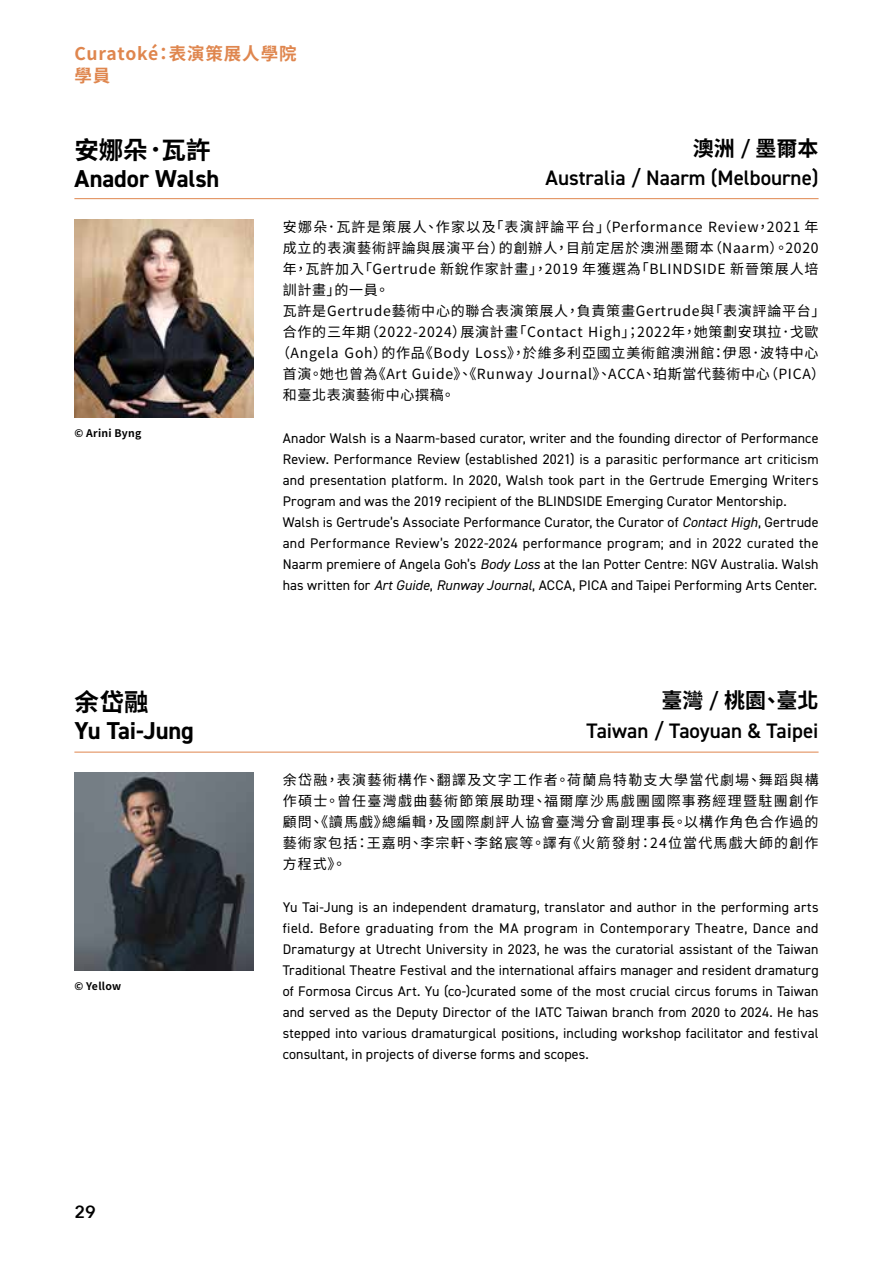
<style>
.page{position:relative;width:893px;height:1265px;background:#fff}
.page>*{position:absolute;margin:0;border:0;box-sizing:border-box;transform-origin:0 0}
.t1{font:700 24.5px "DIN2014";letter-spacing:-.005em;color:#000}
.t2{font:700 24.5px "Noto Sans CJ Ktc";letter-spacing:-.005em;color:#000}
.t3{font:600 21px "DIN2014";color:#000}
.t4{font:700 21px "Noto Sans CJ Ktc";color:#000}
.t5{font:700 17.5px "Noto Sans CJ Ktc";letter-spacing:.05em;color:#df864e}
.t6{font:600 17.5px "Avenir Next";color:#000}
.t7{font:14px/21px "DIN2014";letter-spacing:.01em;color:#000}
.t8{font:14px/21px "Noto Sans CJ Ktc";letter-spacing:.055em;color:#000;text-align:justify}
.t9{font:700 10.5px "Noto Sans CJ Ktc";letter-spacing:.025em;color:#000}
.s1{font-family:"DIN2014";font-weight:600}
.s2{font-style:italic}
</style>
<div class="page">
<hr style="left:892px;top:0;width:1px;height:1265px;background:#f7dfcf">
<img style="left:74px;top:219px;width:179px;height:199px">
<hr style="left:74px;top:198px;width:745px;height:1px;background:#df864e">
<img style="left:74px;top:772px;width:179px;height:199px">
<hr style="left:74px;top:752px;width:745px;height:1px;background:#df864e">
<p class="t5" style="left:74px;top:44px;width:224px">Curatoké：表演策展人學院</p>
<p class="t5" style="left:74px;top:66px;width:37px">學員</p>
<h1 class="t2" style="left:74px;top:136px;width:138px">安娜朵．瓦許</h1>
<h1 class="t1" style="left:74px;top:162px;width:147px">Anador Walsh</h1>
<p class="t9" style="left:74px;top:427px;width:68px">© Arini Byng</p>
<h1 class="t2" style="left:74px;top:689px;width:76px">余岱融</h1>
<h1 class="t1" style="left:74px;top:715px;width:121px">Yu Tai-Jung</h1>
<p class="t9" style="left:74px;top:980px;width:48px">© Yellow</p>
<p class="t6" style="left:74px;top:1197px;width:23px">29</p>
<h2 class="t4" style="left:693px;top:136px;width:127px">澳洲 <span class="s1">/</span> 墨爾本</h2>
<h2 class="t3" style="left:545px;top:164px;width:275px">Australia / Naarm (Melbourne)</h2>
<p class="t8" style="left:283px;top:216px;width:537px">安娜朵．瓦許是策展人、作家以及「表演評論平台」（Performance Review，2021 年</p>
<p class="t8" style="left:283px;top:237px;width:537px">成立的表演藝術評論與展演平台）的創辦人，目前定居於澳洲墨爾本（Naarm）。2020</p>
<p class="t8" style="left:283px;top:258px;width:537px">年，瓦許加入「Gertrude 新銳作家計畫」，2019 年獲選為「BLINDSIDE 新晉策展人培</p>
<p class="t8" style="left:283px;top:279px;width:108px">訓計畫」的一員。</p>
<p class="t8" style="left:283px;top:300px;width:544px">瓦許是Gertrude藝術中心的聯合表演策展人，負責策畫Gertrude與「表演評論平台」</p>
<p class="t8" style="left:283px;top:321px;width:537px">合作的三年期（2022-2024）展演計畫「Contact High」；2022年，她策劃安琪拉．戈歐</p>
<p class="t8" style="left:276px;top:342px;width:544px">（Angela Goh）的作品《Body Loss》，於維多利亞國立美術館澳洲館：伊恩．波特中心</p>
<p class="t8" style="left:283px;top:363px;width:544px">首演。她也曾為《Art Guide》、《Runway Journal》、ACCA、珀斯當代藝術中心（PICA）</p>
<p class="t8" style="left:283px;top:384px;width:174px">和臺北表演藝術中心撰稿。</p>
<p class="t7" style="left:283px;top:427px;width:537px">Anador Walsh is a Naarm-based curator, writer and the founding director of Performance Review. Performance Review (established 2021) is a parasitic performance art criticism and presentation platform. In 2020, Walsh took part in the Gertrude Emerging Writers Program and was the 2019 recipient of the BLINDSIDE Emerging Curator Mentorship.<br>Walsh is Gertrude’s Associate Performance Curator, the Curator of <span class="s2">Contact High</span>, Gertrude and Performance Review’s 2022-2024 performance program; and in 2022 curated the Naarm premiere of Angela Goh’s <span class="s2">Body Loss</span> at the Ian Potter Centre: NGV Australia. Walsh has written for <span class="s2">Art Guide</span>, <span class="s2">Runway Journal</span>, ACCA, PICA and Taipei Performing Arts Center.</p>
<h2 class="t4" style="left:661px;top:689px;width:159px">臺灣 <span class="s1">/</span> 桃園、臺北</h2>
<h2 class="t3" style="left:587px;top:717px;width:233px">Taiwan / Taoyuan &amp; Taipei</h2>
<p class="t8" style="left:283px;top:769px;width:537px">余岱融，表演藝術構作、翻譯及文字工作者。荷蘭烏特勒支大學當代劇場、舞蹈與構作碩士。曾任臺灣戲曲藝術節策展助理、福爾摩沙馬戲團國際事務經理暨駐團創作顧問、《讀馬戲》總編輯，及國際劇評人協會臺灣分會副理事長。以構作角色合作過的藝術家包括：王嘉明、李宗軒、李銘宸等。譯有《火箭發射：24位當代馬戲大師的創作方程式》。</p>
<p class="t7" style="left:283px;top:897px;width:537px;text-align:justify">Yu Tai-Jung is an independent dramaturg, translator and author in the performing arts field. Before graduating from the MA program in Contemporary Theatre, Dance and Dramaturgy at Utrecht University in 2023, he was the curatorial assistant of the Taiwan Traditional Theatre Festival and the international affairs manager and resident dramaturg of Formosa Circus Art. Yu (co-)curated some of the most crucial circus forums in Taiwan and served as the Deputy Director of the IATC Taiwan branch from 2020 to 2024. He has stepped into various dramaturgical positions, including workshop facilitator and festival consultant, in projects of diverse forms and scopes.</p>
</div>
